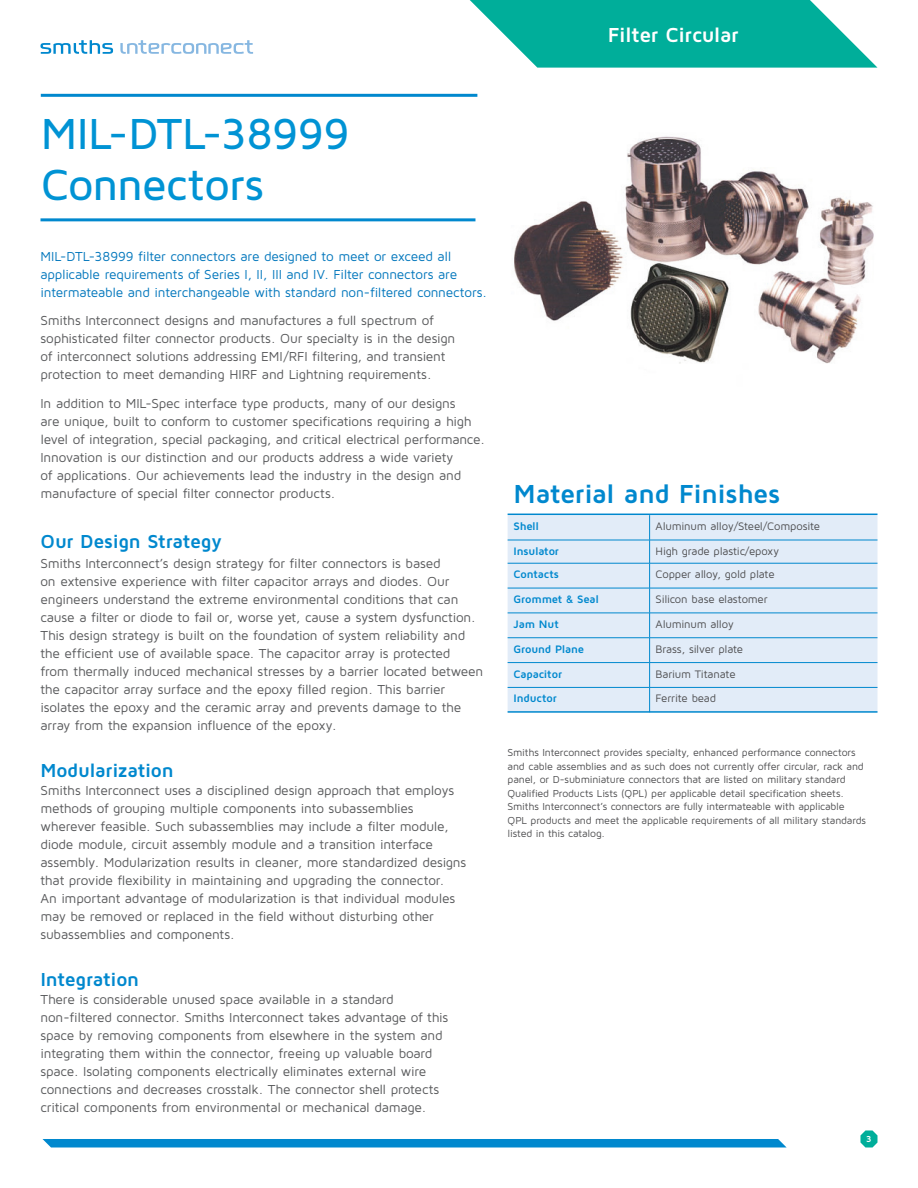
<style>
.page{position:relative;width:918px;height:1188px;background:#fff}
.page>*{position:absolute;margin:0;border:0;box-sizing:border-box;transform-origin:0 0}
.Heading_1{font:500 45px/51px "Maven Pro";letter-spacing:-.02em;color:#0093d4}
.Features_Bullet_HD{font:700 27px "Maven Pro";letter-spacing:-.015em;color:#0088ce}
.t1{font:700 21px "Maven Pro";letter-spacing:-.015em;color:#fff}
.Features_Page{font:700 19.5px "Maven Pro";letter-spacing:-.015em;color:#0088ce}
.Body_Text_BOLD{font:700 19.5px "Maven Pro";letter-spacing:-.01em;color:#0088ce}
.Features_Page-2{font:13.5px/18px "Maven Pro";letter-spacing:-.015em;color:#58595b}
.Features_Page-3{font:13.5px/18px "Maven Pro";letter-spacing:-.015em;color:#0076bc}
.Table_Text{font:11.25px "Maven Pro";letter-spacing:-.015em;color:#4d4d4f}
.Table_Text-2{font:700 11.25px "Maven Pro";letter-spacing:-.015em;color:#0088ce}
.Note{font:10.5px/13.5px "Maven Pro";letter-spacing:-.015em;color:#4d4d4f}
.t2{font:700 9px "Maven Pro";color:#fff}
</style>
<div class="page">
<hr style="left:40px;top:218px;width:435px;height:3px;background:#0088ce">
<hr style="left:41px;top:94px;width:436px;height:3px;background:#0088ce">
<img style="left:514px;top:136px;width:360px;height:228px">
<svg style="left:470px;top:0;width:408px;height:68px"></svg>
<svg style="left:40px;top:40px;width:73px;height:14px"></svg>
<svg style="left:120px;top:40px;width:133px;height:14px"></svg>
<div style="left:508px;top:515px;width:370px;height:196px;background:#e2ecf8"></div>
<hr style="left:508px;top:540px;width:142px;height:1px;background:#0088ce">
<hr style="left:650px;top:540px;width:227px;height:1px;background:#0088ce">
<hr style="left:508px;top:563px;width:142px;height:1px;background:#0088ce">
<hr style="left:650px;top:563px;width:227px;height:1px;background:#0088ce">
<hr style="left:508px;top:588px;width:142px;height:1px;background:#0088ce">
<hr style="left:650px;top:588px;width:227px;height:1px;background:#0088ce">
<hr style="left:508px;top:613px;width:142px;height:1px;background:#0088ce">
<hr style="left:650px;top:613px;width:227px;height:1px;background:#0088ce">
<hr style="left:508px;top:637px;width:142px;height:1px;background:#0088ce">
<hr style="left:650px;top:637px;width:227px;height:1px;background:#0088ce">
<hr style="left:508px;top:662px;width:142px;height:1px;background:#0088ce">
<hr style="left:650px;top:662px;width:227px;height:1px;background:#0088ce">
<hr style="left:508px;top:687px;width:142px;height:1px;background:#0088ce">
<hr style="left:650px;top:687px;width:227px;height:1px;background:#0088ce">
<svg style="left:649px;top:515px;width:1px;height:196px"></svg>
<hr style="left:508px;top:711px;width:370px;height:2px;background:#0088ce">
<hr style="left:508px;top:514px;width:370px;height:1px;background:#0088ce">
<svg style="left:860px;top:1130px;width:18px;height:18px"></svg>
<svg style="left:43px;top:1139px;width:744px;height:9px;background:#108fd1"></svg>
<p class="t1" style="left:608px;top:22px;width:133px">Filter Circular</p>
<p class="Heading_1" style="left:41px;top:106px;width:311px">MIL-DTL-38999<br>Connectors</p>
<p class="Features_Page-3" style="left:40px;top:246px;width:448px">MIL-DTL-38999 filter connectors are designed to meet or exceed all applicable requirements of Series I, II, III and IV. Filter connectors are intermateable and interchangeable with standard non-filtered connectors.</p>
<p class="Features_Page-2" style="left:40px;top:311px;width:416px">Smiths Interconnect designs and manufactures a full spectrum of sophisticated filter connector products. Our specialty is in the design of interconnect solutions addressing EMI/RFI filtering, and transient protection to meet demanding HIRF and Lightning requirements.</p>
<p class="Features_Page-2" style="left:40px;top:394px;width:446px">In addition to MIL-Spec interface type products, many of our designs<br>are unique, built to conform to customer specifications requiring a high level of integration, special packaging, and critical electrical performance.<br>Innovation is our distinction and our products address a wide variety<br>of applications. Our achievements lead the industry in the design and manufacture of special filter connector products.</p>
<p class="Body_Text_BOLD" style="left:40px;top:529px;width:183px">Our Design Strategy</p>
<p class="Features_Page-2" style="left:40px;top:554px;width:444px">Smiths Interconnect’s design strategy for filter connectors is based<br>on extensive experience with filter capacitor arrays and diodes. Our engineers understand the extreme environmental conditions that can cause a filter or diode to fail or, worse yet, cause a system dysfunction.<br>This design strategy is built on the foundation of system reliability and the efficient use of available space. The capacitor array is protected<br>from thermally induced mechanical stresses by a barrier located between the capacitor array surface and the epoxy filled region. This barrier isolates the epoxy and the ceramic array and prevents damage to the array from the expansion influence of the epoxy.</p>
<p class="Features_Page" style="left:40px;top:758px;width:135px">Modularization</p>
<p class="Features_Page-2" style="left:40px;top:781px;width:427px">Smiths Interconnect uses a disciplined design approach that employs methods of grouping multiple components into subassemblies wherever feasible. Such subassemblies may include a filter module, diode module, circuit assembly module and a transition interface assembly. Modularization results in cleaner, more standardized designs that provide flexibility in maintaining and upgrading the connector.<br>An important advantage of modularization is that individual modules may be removed or replaced in the field without disturbing other subassemblies and components.</p>
<p class="Features_Page" style="left:40px;top:967px;width:100px">Integration</p>
<p class="Features_Page-2" style="left:40px;top:990px;width:409px">There is considerable unused space available in a standard non-filtered connector. Smiths Interconnect takes advantage of this space by removing components from elsewhere in the system and integrating them within the connector, freeing up valuable board space. Isolating components electrically eliminates external wire connections and decreases crosstalk. The connector shell protects critical components from environmental or mechanical damage.</p>
<p class="Features_Bullet_HD" style="left:514px;top:476px;width:268px">Material and Finishes</p>
<p class="Table_Text-2" style="left:514px;top:519px;width:27px">Shell</p>
<p class="Table_Text" style="left:656px;top:519px;width:166px">Aluminum alloy/Steel/Composite</p>
<p class="Table_Text-2" style="left:514px;top:544px;width:47px">Insulator</p>
<p class="Table_Text" style="left:656px;top:544px;width:125px">High grade plastic/epoxy</p>
<p class="Table_Text-2" style="left:514px;top:567px;width:47px">Contacts</p>
<p class="Table_Text" style="left:656px;top:567px;width:121px">Copper alloy, gold plate</p>
<p class="Table_Text-2" style="left:514px;top:592px;width:87px">Grommet &amp; Seal</p>
<p class="Table_Text" style="left:656px;top:592px;width:113px">Silicon base elastomer</p>
<p class="Table_Text-2" style="left:514px;top:617px;width:47px">Jam Nut</p>
<p class="Table_Text" style="left:656px;top:617px;width:80px">Aluminum alloy</p>
<p class="Table_Text-2" style="left:514px;top:642px;width:72px">Ground Plane</p>
<p class="Table_Text" style="left:656px;top:642px;width:89px">Brass, silver plate</p>
<p class="Table_Text-2" style="left:514px;top:667px;width:50px">Capacitor</p>
<p class="Table_Text" style="left:656px;top:667px;width:82px">Barium Titanate</p>
<p class="Table_Text-2" style="left:514px;top:691px;width:45px">Inductor</p>
<p class="Table_Text" style="left:656px;top:692px;width:62px">Ferrite bead</p>
<p class="Note" style="left:508px;top:745px;width:360px">Smiths Interconnect provides specialty, enhanced performance connectors and cable assemblies and as such does not currently offer circular, rack and panel, or D-subminiature connectors that are listed on military standard Qualified Products Lists (QPL) per applicable detail specification sheets.<br>Smiths Interconnect’s connectors are fully intermateable with applicable QPL products and meet the applicable requirements of all military standards listed in this catalog.</p>
<p class="t2" style="left:866px;top:1133px;width:7px">3</p>
</div>
